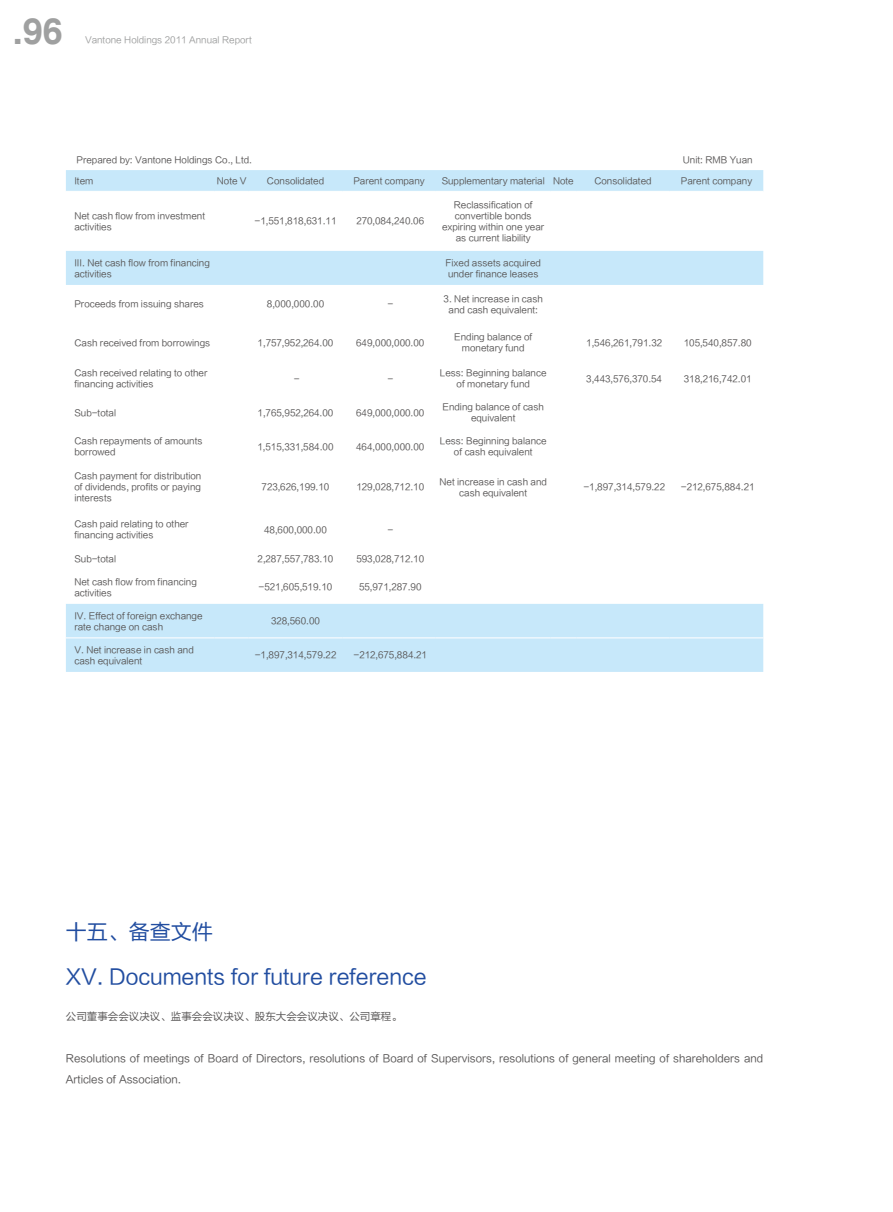
<style>
.page{position:relative;width:893px;height:1212px;background:#fff}
.page>*{position:absolute;margin:0;border:0;box-sizing:border-box;transform-origin:0 0}
.t1{font:700 36px "Helvetica";color:#9fa0a0}
.t2{font:21px/45px "FZLTHJW GB1 0";color:#214da0}
.t3{font:10.5px/21px "FZLTHJW GB1 0";color:#595757}
.t4{font:9px/10.8px "FZLTHJW GB1 0";color:#595757}
.t5{font:9px "FZLTHJW GB1 0";color:#9fa0a0}
</style>
<div class="page">
<svg style="left:66px;top:170px;width:697px;height:502px"></svg>
<hr style="left:66px;top:191px;width:149px;height:1px;background:#fff">
<hr style="left:215px;top:191px;width:34px;height:1px;background:#fff">
<hr style="left:249px;top:191px;width:93px;height:1px;background:#fff">
<hr style="left:342px;top:191px;width:94px;height:1px;background:#fff">
<hr style="left:436px;top:191px;width:115px;height:1px;background:#fff">
<svg style="left:551px;top:191px;width:25px;height:1px"></svg>
<hr style="left:576px;top:191px;width:94px;height:1px;background:#fff">
<hr style="left:670px;top:191px;width:93px;height:1px;background:#fff">
<hr style="left:66px;top:637px;width:149px;height:1px;background:#fff">
<hr style="left:215px;top:637px;width:34px;height:1px;background:#fff">
<hr style="left:249px;top:637px;width:93px;height:1px;background:#fff">
<hr style="left:342px;top:637px;width:94px;height:1px;background:#fff">
<hr style="left:436px;top:637px;width:115px;height:1px;background:#fff">
<svg style="left:551px;top:637px;width:25px;height:1px"></svg>
<hr style="left:576px;top:637px;width:94px;height:1px;background:#fff">
<hr style="left:670px;top:637px;width:93px;height:1px;background:#fff">
<h1 class="t1" style="left:13px;top:9px;width:52px">.96</h1>
<p class="t5" style="left:85px;top:35px;width:168px">Vantone Holdings 2011 Annual Report</p>
<p class="t4" style="left:77px;top:154px;width:177px">Prepared by: Vantone Holdings Co., Ltd.</p>
<p class="t4" style="left:683px;top:154px;width:71px">Unit: RMB Yuan</p>
<p class="t4" style="left:74px;top:176px;width:20px">Item</p>
<p class="t4" style="left:217px;top:176px;width:31px">Note V</p>
<p class="t4" style="left:267px;top:176px;width:59px">Consolidated</p>
<p class="t4" style="left:353px;top:176px;width:73px">Parent company</p>
<p class="t4" style="left:442px;top:176px;width:134px">Supplementary material Note</p>
<p class="t4" style="left:594px;top:176px;width:59px">Consolidated</p>
<p class="t4" style="left:681px;top:176px;width:73px">Parent company</p>
<p class="t4" style="left:74px;top:211px;width:132px">Net cash flow from investment activities</p>
<p class="t4" style="left:254px;top:216px;width:84px">-1,551,818,631.11</p>
<p class="t4" style="left:356px;top:216px;width:69px">270,084,240.06</p>
<p class="t4" style="left:442px;top:200px;width:104px;text-align:center">Reclassification of convertible bonds expiring within one year as current liability</p>
<p class="t4" style="left:74px;top:257px;width:137px">III. Net cash flow from financing activities</p>
<p class="t4" style="left:446px;top:257px;width:97px">Fixed assets acquired under finance leases</p>
<p class="t4" style="left:74px;top:299px;width:131px">Proceeds from issuing shares</p>
<p class="t4" style="left:267px;top:299px;width:59px">8,000,000.00</p>
<p class="t4" style="left:387px;top:299px;width:7px">-</p>
<p class="t4" style="left:444px;top:294px;width:101px;text-align:center">3. Net increase in cash and cash equivalent:</p>
<p class="t4" style="left:74px;top:337px;width:137px">Cash received from borrowings</p>
<p class="t4" style="left:258px;top:337px;width:77px">1,757,952,264.00</p>
<p class="t4" style="left:356px;top:337px;width:70px">649,000,000.00</p>
<p class="t4" style="left:454px;top:332px;width:80px;text-align:center">Ending balance of monetary fund</p>
<p class="t4" style="left:586px;top:337px;width:77px">1,546,261,791.32</p>
<p class="t4" style="left:684px;top:337px;width:70px">105,540,857.80</p>
<p class="t4" style="left:74px;top:368px;width:135px">Cash received relating to other financing activities</p>
<p class="t4" style="left:294px;top:373px;width:7px">-</p>
<p class="t4" style="left:387px;top:373px;width:7px">-</p>
<p class="t4" style="left:440px;top:368px;width:108px;text-align:center">Less: Beginning balance of monetary fund</p>
<p class="t4" style="left:586px;top:373px;width:77px">3,443,576,370.54</p>
<p class="t4" style="left:684px;top:373px;width:69px">318,216,742.01</p>
<p class="t4" style="left:74px;top:407px;width:43px">Sub-total</p>
<p class="t4" style="left:258px;top:407px;width:77px">1,765,952,264.00</p>
<p class="t4" style="left:356px;top:407px;width:70px">649,000,000.00</p>
<p class="t4" style="left:442px;top:402px;width:103px;text-align:center">Ending balance of cash equivalent</p>
<p class="t4" style="left:74px;top:436px;width:130px">Cash repayments of amounts borrowed</p>
<p class="t4" style="left:257px;top:441px;width:78px">1,515,331,584.00</p>
<p class="t4" style="left:356px;top:441px;width:70px">464,000,000.00</p>
<p class="t4" style="left:440px;top:436px;width:108px;text-align:center">Less: Beginning balance of cash equivalent</p>
<p class="t4" style="left:74px;top:471px;width:129px;text-align:justify">Cash payment for distribution of dividends, profits or paying interests</p>
<p class="t4" style="left:262px;top:482px;width:69px">723,626,199.10</p>
<p class="t4" style="left:356px;top:482px;width:69px">129,028,712.10</p>
<p class="t4" style="left:439px;top:476px;width:109px;text-align:center">Net increase in cash and cash equivalent</p>
<p class="t4" style="left:583px;top:482px;width:83px">-1,897,314,579.22</p>
<p class="t4" style="left:681px;top:482px;width:75px">-212,675,884.21</p>
<p class="t4" style="left:74px;top:519px;width:116px">Cash paid relating to other financing activities</p>
<p class="t4" style="left:264px;top:524px;width:64px">48,600,000.00</p>
<p class="t4" style="left:387px;top:524px;width:7px">-</p>
<p class="t4" style="left:74px;top:554px;width:43px">Sub-total</p>
<p class="t4" style="left:258px;top:554px;width:77px">2,287,557,783.10</p>
<p class="t4" style="left:356px;top:554px;width:69px">593,028,712.10</p>
<p class="t4" style="left:74px;top:576px;width:124px">Net cash flow from financing activities</p>
<p class="t4" style="left:259px;top:582px;width:75px">-521,605,519.10</p>
<p class="t4" style="left:359px;top:582px;width:64px">55,971,287.90</p>
<p class="t4" style="left:74px;top:610px;width:130px">IV. Effect of foreign exchange rate change on cash</p>
<p class="t4" style="left:271px;top:616px;width:51px">328,560.00</p>
<p class="t4" style="left:74px;top:644px;width:121px">V. Net increase in cash and cash equivalent</p>
<p class="t4" style="left:255px;top:650px;width:83px">-1,897,314,579.22</p>
<p class="t4" style="left:353px;top:650px;width:75px">-212,675,884.21</p>
<h2 class="t2" style="left:66px;top:910px;width:362px">十五、备查文件<br>XV. Documents for future reference</h2>
<p class="t3" style="left:66px;top:1006px;width:338px">公司董事会会议决议、监事会会议决议、股东大会会议决议、公司章程。</p>
<p class="t3" style="left:66px;top:1048px;width:699px">Resolutions of meetings of Board of Directors, resolutions of Board of Supervisors, resolutions of general meeting of shareholders and<br>Articles of Association.</p>
</div>
